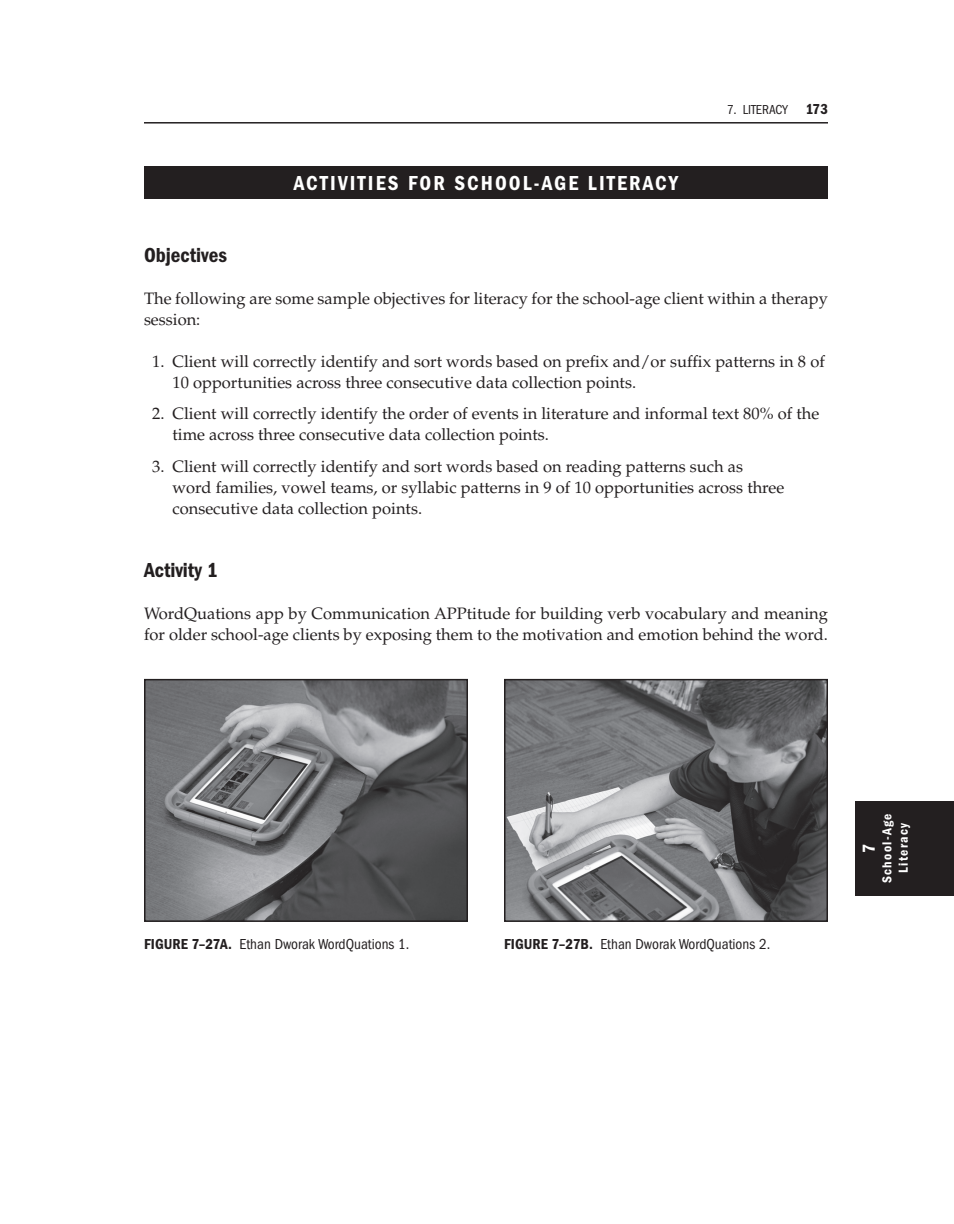
<style>
.page{position:relative;width:954px;height:1224px;background:#fff}
.page>*{position:absolute;margin:0;border:0;box-sizing:border-box;transform-origin:0 0}
.t1{font:21px "ITC Franklin Gothic Std Dm Cd";letter-spacing:.1em;color:#fff}
.t2{font:21px "ITC Franklin Gothic Std Dm Cd";color:#231f20}
.t3{font:18px "ITC Franklin Gothic Std Dm Cd";color:#fff}
.t4{font:16.5px/21px "Palatino";color:#231f20}
.t5{font:condensed 15px "ITC Franklin Gothic Std";letter-spacing:-.01em;color:#231f20}
.t6{font:13.5px/16.5px "ITC Franklin Gothic Std Dm Cd";letter-spacing:.1em;color:#fff;text-align:center}
.t7{font:condensed 13.5px "ITC Franklin Gothic Std";color:#231f20}
.s1{font-family:"ITC Franklin Gothic Std Dm Cd";font-stretch:normal;font-size:15px}
.s2{font-family:"ITC Franklin Gothic Std Dm Cd";font-stretch:normal}
</style>
<div class="page">
<hr style="left:144px;top:122px;width:684px;height:2px;background:#231f20">
<div style="left:855px;top:801px;width:99px;height:95px;background:#231f20"></div>
<div style="left:144px;top:166px;width:684px;height:33px;background:#231f20"></div>
<img style="left:147px;top:682px;width:318px;height:237px">
<div style="left:144px;top:679px;width:324px;height:243px;border:2px solid #231f20"></div>
<img style="left:507px;top:682px;width:318px;height:237px">
<div style="left:504px;top:679px;width:324px;height:243px;border:2px solid #231f20"></div>
<p class="t1" style="left:294px;top:171px;width:349px">ACTIVITIES FOR SCHOOL-AGE LITERAC</p>
<p class="t1" style="left:669px;top:171px;width:11px">Y</p>
<p class="t7" style="left:727px;top:102px;width:103px">7. Literacy <span class="s1">173</span></p>
<p class="t2" style="left:144px;top:243px;width:85px">OBJECTIVES</p>
<p class="t4" style="left:144px;top:288px;width:685px">The following are some sample objectives for literacy for the school-age client within a therapy session:</p>
<p class="t4" style="left:172px;top:351px;width:654px;text-indent:-20px">1. Client will correctly identify and sort words based on prefix and/or suffix patterns in 8 of<br>10 opportunities across three consecutive data collection points.</p>
<p class="t4" style="left:172px;top:404px;width:648px;text-indent:-20px">2. Client will correctly identify the order of events in literature and informal text 80% of the time across three consecutive data collection points.</p>
<p class="t4" style="left:172px;top:456px;width:613px;text-indent:-20px">3. Client will correctly identify and sort words based on reading patterns such as word families, vowel teams, or syllabic patterns in 9 of 10 opportunities across three consecutive data collection points.</p>
<p class="t2" style="left:144px;top:558px;width:76px">ACTIVITY 1</p>
<p class="t4" style="left:144px;top:603px;width:686px">WordQuations app by Communication APPtitude for building verb vocabulary and meaning for older school-age clients by exposing them to the motivation and emotion behind the word.</p>
<p class="t5" style="left:144px;top:935px;width:267px"><span class="s2">FIGURE 7–27A.</span> Ethan Dworak WordQuations 1.</p>
<p class="t5" style="left:504px;top:935px;width:268px"><span class="s2">FIGURE 7–27B.</span> Ethan Dworak WordQuations 2.</p>
<p class="t6" style="left:879px;top:883px;width:71px;rotate:-90deg">SCHOOL-AGE<br>LITERACY</p>
<p class="t3" style="left:859px;top:853px;width:11px;rotate:-90deg">7</p>
</div>
